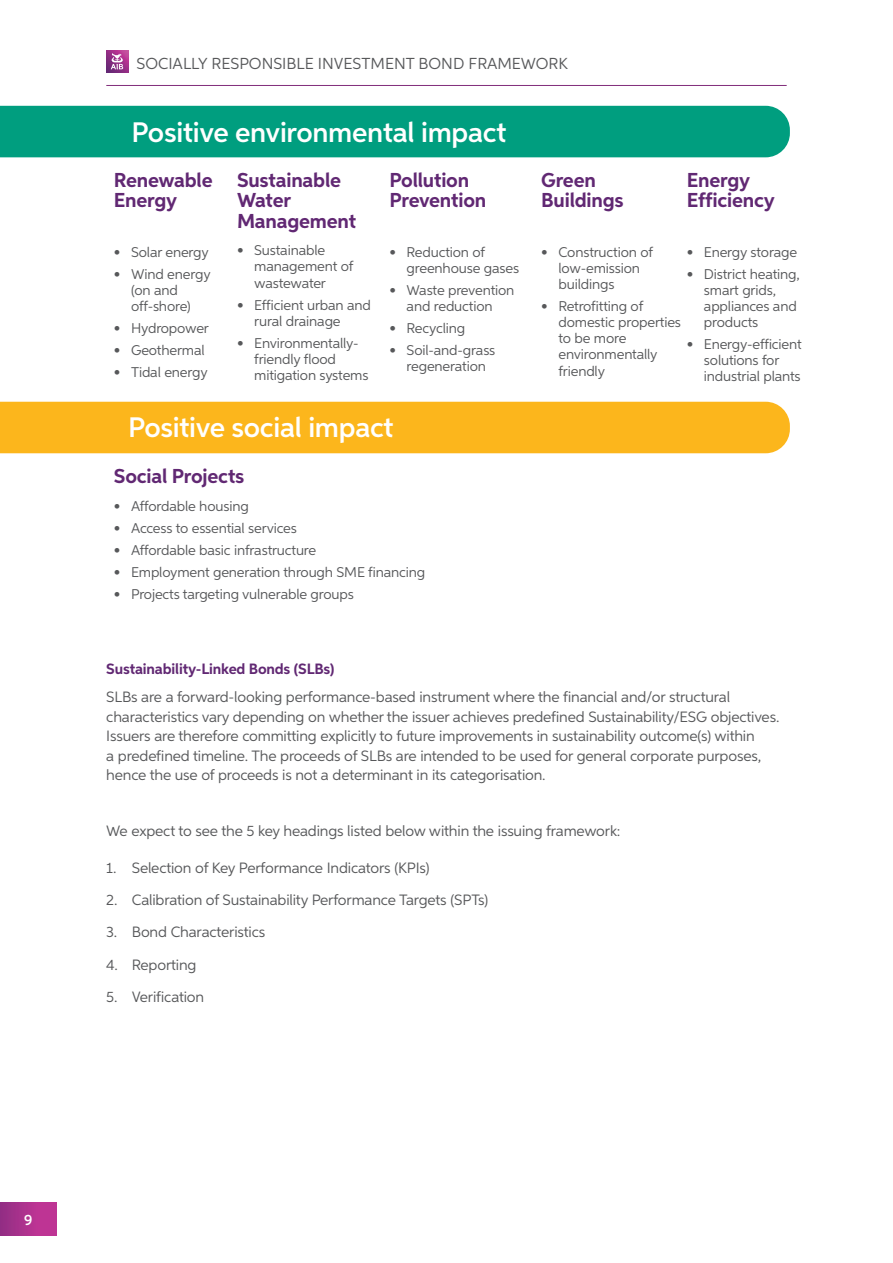
<style>
.page{position:relative;width:893px;height:1263px;background:#fff}
.page>*{position:absolute;margin:0;border:0;box-sizing:border-box;transform-origin:0 0}
.Subhead2{font:600 28.35px "Aspira";letter-spacing:-.01em;color:#fff}
.Small_headings{font:700 20.25px/20.2px "Aspira";letter-spacing:-.01em;color:#612873}
.t1{font:15.9px "Aspira";color:#57585a}
.Body{font:15px/19.5px "Aspira";letter-spacing:-.01em;color:#57585a}
.Number_list{font:15px "Aspira";letter-spacing:-.01em;color:#57585a}
.Small_headings-2{font:700 15px "Aspira";letter-spacing:-.01em;color:#612873}
.t2{font:600 15px "Aspira";color:#fff}
.t3{font:14.1px/16.2px "Aspira";letter-spacing:-.01em;color:#57585a}
</style>
<div class="page">
<hr style="left:106px;top:85px;width:681px;height:1px;background:#812d7b">
<svg style="left:106px;top:50px;width:22px;height:22px"></svg>
<div style="left:0;top:106px;width:790px;height:51px;background:#009e7f"></div>
<div style="left:0;top:402px;width:790px;height:51px;background:#fcb61c"></div>
<div style="left:0;top:1202px;width:56px;height:33px;background:linear-gradient(to right,#962f85,#c73597)"></div>
<p class="t1" style="left:136px;top:54px;width:433px">SOCIALLY RESPONSIBLE INVESTMENT BOND FRAMEWORK</p>
<p class="Subhead2" style="left:132px;top:114px;width:376px">Positive environmental impact</p>
<p class="Small_headings" style="left:114px;top:170px;width:100px">Renewable<br>Energy</p>
<p class="t3" style="left:114px;top:243px;width:96px">• Solar energy</p>
<p class="t3" style="left:131px;top:265px;width:81px;text-indent:-17px">• Wind energy (on and off-shore)</p>
<p class="t3" style="left:114px;top:320px;width:96px">• Hydropower</p>
<p class="t3" style="left:114px;top:341px;width:92px">• Geothermal</p>
<p class="t3" style="left:114px;top:363px;width:95px">• Tidal energy</p>
<p class="Small_headings" style="left:237px;top:170px;width:121px">Sustainable<br>Water<br>Management</p>
<p class="t3" style="left:254px;top:242px;width:101px;text-indent:-17px">• Sustainable management of wastewater</p>
<p class="t3" style="left:254px;top:296px;width:118px;text-indent:-17px">• Efficient urban and rural drainage</p>
<p class="t3" style="left:254px;top:334px;width:116px;text-indent:-17px">• Environmentally&shy;friendly flood mitigation systems</p>
<p class="Small_headings" style="left:389px;top:170px;width:98px">Pollution<br>Prevention</p>
<p class="t3" style="left:407px;top:243px;width:114px;text-indent:-17px">• Reduction of greenhouse gases</p>
<p class="t3" style="left:389px;top:282px;width:126px;text-align:center">• Waste prevention and reduction</p>
<p class="t3" style="left:389px;top:320px;width:77px">• Recycling</p>
<p class="t3" style="left:389px;top:341px;width:107px;text-align:center">• Soil-and-grass regeneration</p>
<p class="Subhead2" style="left:128px;top:410px;width:267px">Positive social impact</p>
<p class="Small_headings" style="left:114px;top:466px;width:132px">Social Projects</p>
<p class="t3" style="left:114px;top:498px;width:136px">• Affordable housing</p>
<p class="t3" style="left:114px;top:520px;width:184px">• Access to essential services</p>
<p class="t3" style="left:114px;top:542px;width:204px">• Affordable basic infrastructure</p>
<p class="t3" style="left:114px;top:563px;width:313px">• Employment generation through SME financing</p>
<p class="t3" style="left:114px;top:585px;width:241px">• Projects targeting vulnerable groups</p>
<p class="Small_headings" style="left:541px;top:170px;width:84px">Green<br>Buildings</p>
<p class="t3" style="left:558px;top:243px;width:96px;text-indent:-17px">• Construction of low-emission buildings</p>
<p class="t3" style="left:558px;top:298px;width:124px;text-indent:-17px">• Retrofitting of domestic properties to be more environmentally friendly</p>
<p class="Small_headings" style="left:687px;top:170px;width:89px">Energy<br>Efficiency</p>
<p class="t3" style="left:687px;top:243px;width:112px">• Energy storage</p>
<p class="t3" style="left:704px;top:265px;width:97px;text-indent:-17px">• District heating, smart grids, appliances and products</p>
<p class="t3" style="left:704px;top:336px;width:99px;text-indent:-17px">• Energy-efficient solutions for industrial plants</p>
<p class="Small_headings-2" style="left:106px;top:660px;width:230px">Sustainability-Linked Bonds (SLBs)</p>
<p class="Body" style="left:106px;top:687px;width:675px">SLBs are a forward-looking performance-based instrument where the financial and/or structural characteristics vary depending on whether the issuer achieves predefined Sustainability/ESG objectives.<br>Issuers are therefore committing explicitly to future improvements in sustainability outcome(s) within<br>a predefined timeline. The proceeds of SLBs are intended to be used for general corporate purposes, hence the use of proceeds is not a determinant in its categorisation.</p>
<p class="Body" style="left:106px;top:821px;width:516px">We expect to see the 5 key headings listed below within the issuing framework:</p>
<p class="Number_list" style="left:106px;top:859px;width:325px">1. Selection of Key Performance Indicators (KPIs)</p>
<p class="Number_list" style="left:106px;top:891px;width:383px">2. Calibration of Sustainability Performance Targets (SPTs)</p>
<p class="Number_list" style="left:106px;top:923px;width:161px">3. Bond Characteristics</p>
<p class="Number_list" style="left:106px;top:955px;width:92px">4. Reporting</p>
<p class="Number_list" style="left:106px;top:988px;width:99px">5. Verification</p>
<p class="t2" style="left:24px;top:1210px;width:10px">9</p>
</div>
